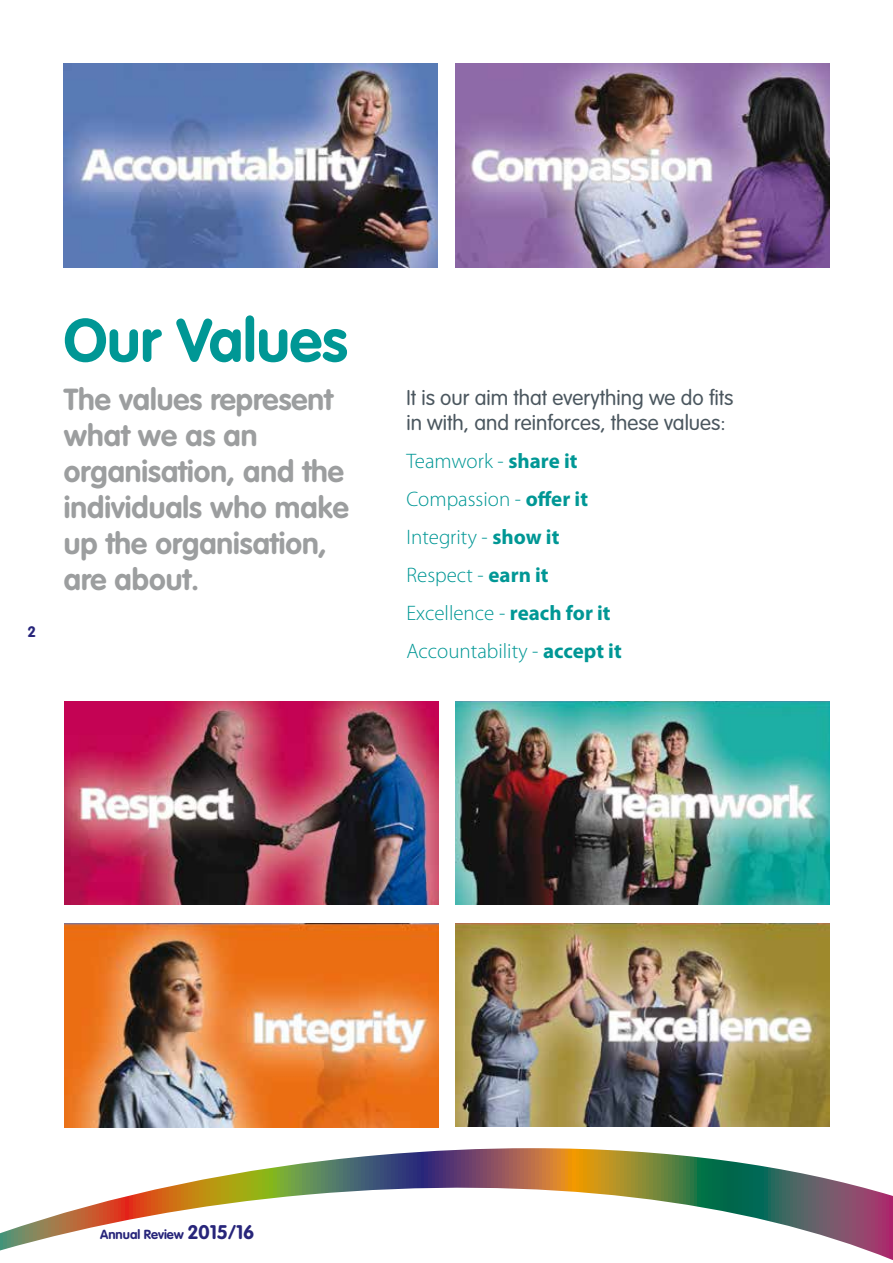
<style>
.page{position:relative;width:893px;height:1263px;background:#fff}
.page>*{position:absolute;margin:0;border:0;box-sizing:border-box;transform-origin:0 0}
.t1{font:700 60px "VAG Rounded";color:#009795}
.t2{font:700 30px/36px "VAG Rounded";color:#9c9e9f}
.t3{font:300 21px/38px "Myriad Pro";color:#009795}
.t4{font:300 21px/25.2px "VAG Rounded";color:#4b575f}
.t5{font:700 15px "VAG Rounded";color:#27257a}
.t6{font:700 12.9px "VAG Rounded";color:#27257a}
.s1{font-weight:700}
.s2{font-size:19.5px}
</style>
<div class="page">
<svg style="left:0;top:1148px;width:893px;height:112px"></svg>
<img style="left:64px;top:64px;width:374px;height:203px">
<img style="left:455px;top:64px;width:374px;height:203px">
<img style="left:64px;top:924px;width:374px;height:203px">
<img style="left:456px;top:924px;width:374px;height:203px">
<img style="left:64px;top:701px;width:374px;height:204px">
<img style="left:456px;top:701px;width:374px;height:204px">
<p class="t5" style="left:28px;top:623px;width:10px">2</p>
<h1 class="t1" style="left:64px;top:305px;width:285px">Our Values</h1>
<h2 class="t2" style="left:64px;top:382px;width:286px">The values represent what we as an organisation, and the individuals who make up the organisation, are about.</h2>
<p class="t4" style="left:406px;top:385px;width:329px">It is our aim that everything we do fits in with, and reinforces, these values:</p>
<p class="t3" style="left:406px;top:442px;width:217px">Teamwork - <span class="s1">share it<br></span>Compassion - <span class="s1">offer it<br></span>Integrity - <span class="s1">show it<br></span>Respect - <span class="s1">earn it<br></span>Excellence - <span class="s1">reach for it<br></span>Accountability - <span class="s1">accept it</span></p>
<p class="t6" style="left:100px;top:1226px;width:156px">Annual Review <span class="s2">2015/16</span></p>
</div>
